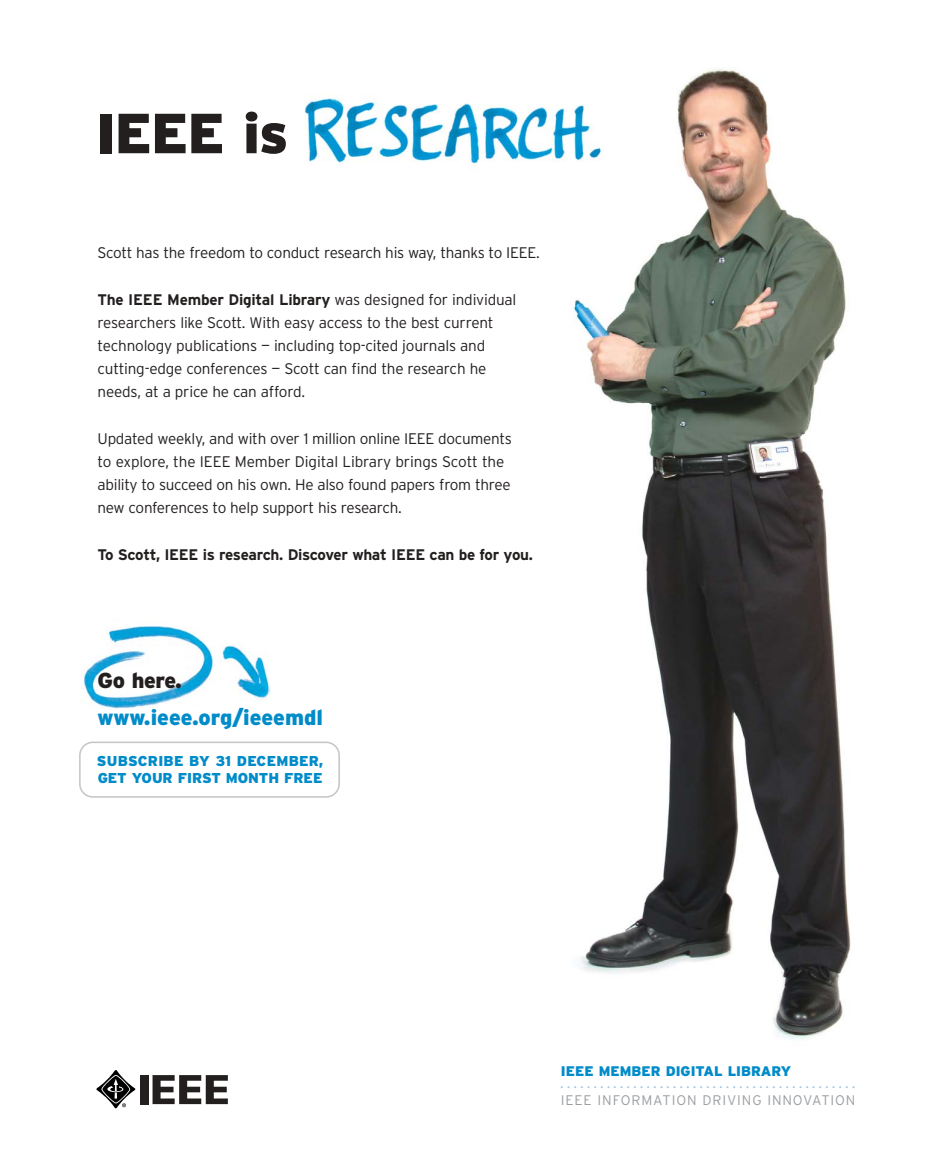
<style>
.page{position:relative;width:945px;height:1170px;background:#fff}
.page>*{position:absolute;margin:0;border:0;box-sizing:border-box;transform-origin:0 0}
.t1{font:900 56.38px "Interstate";letter-spacing:-.02em;color:#231f1f}
.t2{font:900 21.62px "Interstate";color:#008bc9}
.t3{font:900 21.62px "Interstate";letter-spacing:-.02em;color:#231f1f}
.t4{font:300 15.25px/23.2px "Interstate";letter-spacing:-.02em;color:#231f1f}
.t5{font:700 15.25px "Interstate";letter-spacing:-.02em;color:#231f1f}
.t6{font:300 15.25px "Interstate";color:#9fc4e5}
.t7{font:900 14.25px/17.5px "Interstate";letter-spacing:-.005em;color:#008bc9}
.t8{font:300 13.88px "Interstate";letter-spacing:.065em;color:#9c9fa2}
.t9{font:900 13.88px "Interstate";color:#008bc9}
.s1{font-weight:700}
</style>
<div class="page">
<svg style="left:79px;top:742px;width:261px;height:56px"></svg>
<img style="left:571px;top:69px;width:280px;height:971px">
<img style="left:304px;top:95px;width:304px;height:86px">
<div style="left:140px;top:1075px;width:8px;height:29px;background:#231f1f"></div>
<svg style="left:153px;top:1075px;width:75px;height:29px"></svg>
<svg style="left:96px;top:1070px;width:39px;height:38px"></svg>
<img style="left:222px;top:645px;width:49px;height:54px">
<img style="left:81px;top:626px;width:133px;height:82px">
<h1 class="t1" style="left:96px;top:112px;width:194px">IEEE is</h1>
<p class="t4" style="left:98px;top:242px;width:444px">Scott has the freedom to conduct research his way, thanks to IEEE.</p>
<p class="t4" style="left:98px;top:289px;width:420px"><span class="s1">The IEEE Member Digital Library</span> was designed for individual researchers like Scott. With easy access to the best current technology publications — including top-cited journals and cutting-edge conferences — Scott can find the research he needs, at a price he can afford.</p>
<p class="t4" style="left:98px;top:428px;width:416px">Updated weekly, and with over 1 million online IEEE documents to explore, the IEEE Member Digital Library brings Scott the ability to succeed on his own. He also found papers from three new conferences to help support his research.</p>
<p class="t5" style="left:98px;top:549px;width:437px">To Scott, IEEE is research. Discover what IEEE can be for you.</p>
<h2 class="t3" style="left:98px;top:672px;width:86px">Go here.</h2>
<h2 class="t2" style="left:98px;top:709px;width:227px">www.ieee.org/ieeemdl</h2>
<p class="t7" style="left:97px;top:753px;width:228px">SUBSCRIBE BY 31 DECEMBER,<br>GET YOUR FIRST MONTH FREE</p>
<p class="t9" style="left:561px;top:1066px;width:232px">IEEE MEMBER DIGITAL LIBRARY</p>
<p class="t6" style="left:560px;top:1077px;width:297px">.............................................</p>
<p class="t8" style="left:561px;top:1095px;width:296px">IEEE INFORMATION DRIVING INNOVATION</p>
</div>
